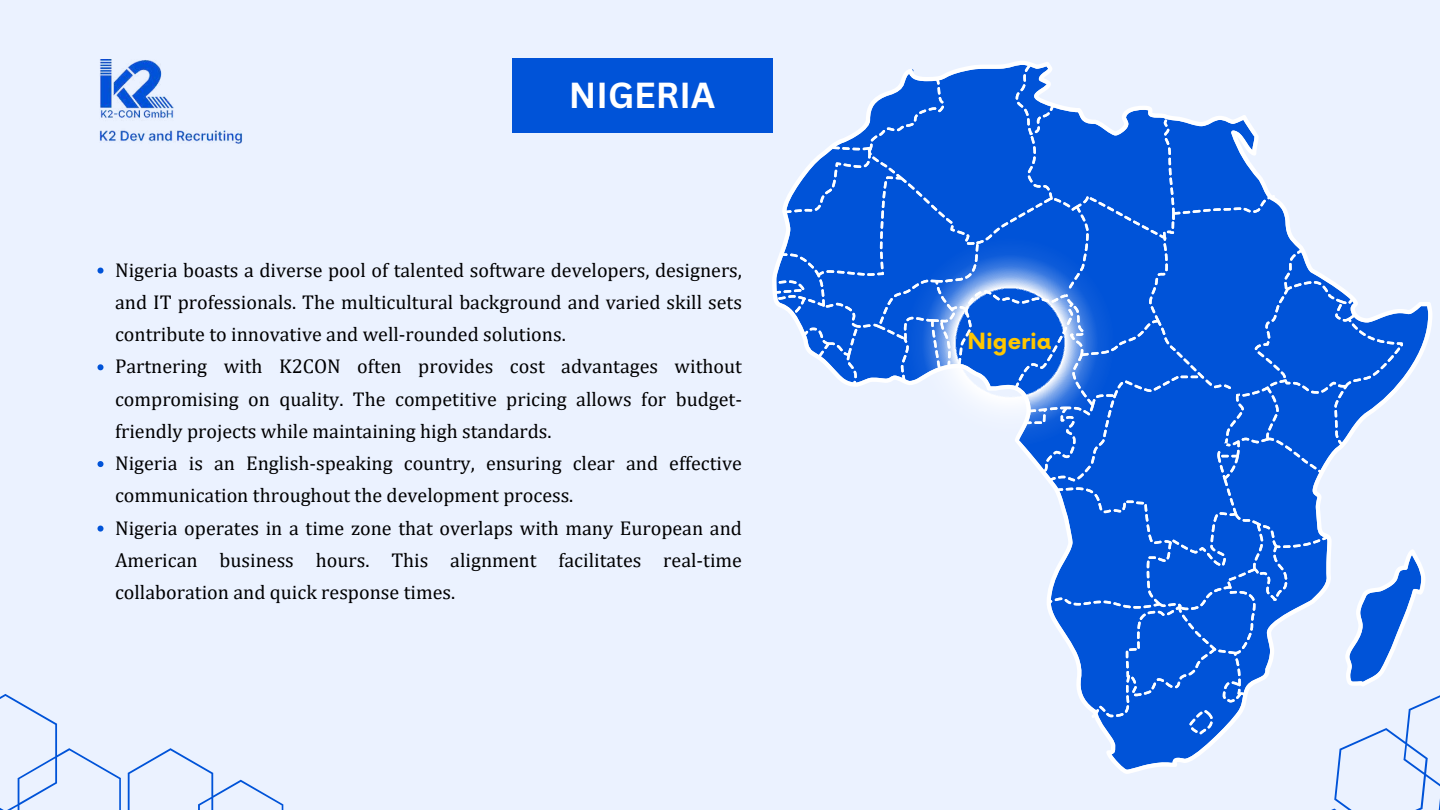
<style>
.page{position:relative;width:1440px;height:810px;background:#ebf2ff}
.page>*{position:absolute;margin:0;border:0;box-sizing:border-box;transform-origin:0 0}
.t1{font:700 35.2px "Canva Sans";color:#fff}
.t2{font:700 21.8px "Now";color:#ffc700}
.t3{font:20px/32.2px "Cambria";color:#000}
</style>
<div class="page">
<img style="left:99px;top:60px;width:143px;height:84px">
<div style="left:512px;top:58px;width:260px;height:74px;background:#0053d8"></div>
<svg style="left:772px;top:61px;width:660px;height:713px"></svg>
<svg style="left:905px;top:238px;width:209px;height:209px"></svg>
<svg style="left:98px;top:268px;width:6px;height:6px"></svg>
<svg style="left:98px;top:364px;width:6px;height:6px"></svg>
<svg style="left:98px;top:461px;width:6px;height:6px"></svg>
<svg style="left:98px;top:526px;width:6px;height:6px"></svg>
<svg style="left:0;top:694px;width:284px;height:116px"></svg>
<svg style="left:1177px;top:628px;width:263px;height:182px"></svg>
<h1 class="t1" style="left:569px;top:70px;width:148px">NIGERIA</h1>
<p class="t3" style="left:115px;top:253px;width:628px">Nigeria boasts a diverse pool of talented software developers, designers, and IT professionals. The multicultural background and varied skill sets contribute to innovative and well-rounded solutions.<br>Partnering with K2CON often provides cost advantages without compromising on quality. The competitive pricing allows for budget&shy;friendly projects while maintaining high standards.<br>Nigeria is an English-speaking country, ensuring clear and effective communication throughout the development process.<br>Nigeria operates in a time zone that overlaps with many European and American business hours. This alignment facilitates real-time collaboration and quick response times.</p>
<p class="t2" style="left:968px;top:329px;width:86px">Nigeria</p>
</div>
